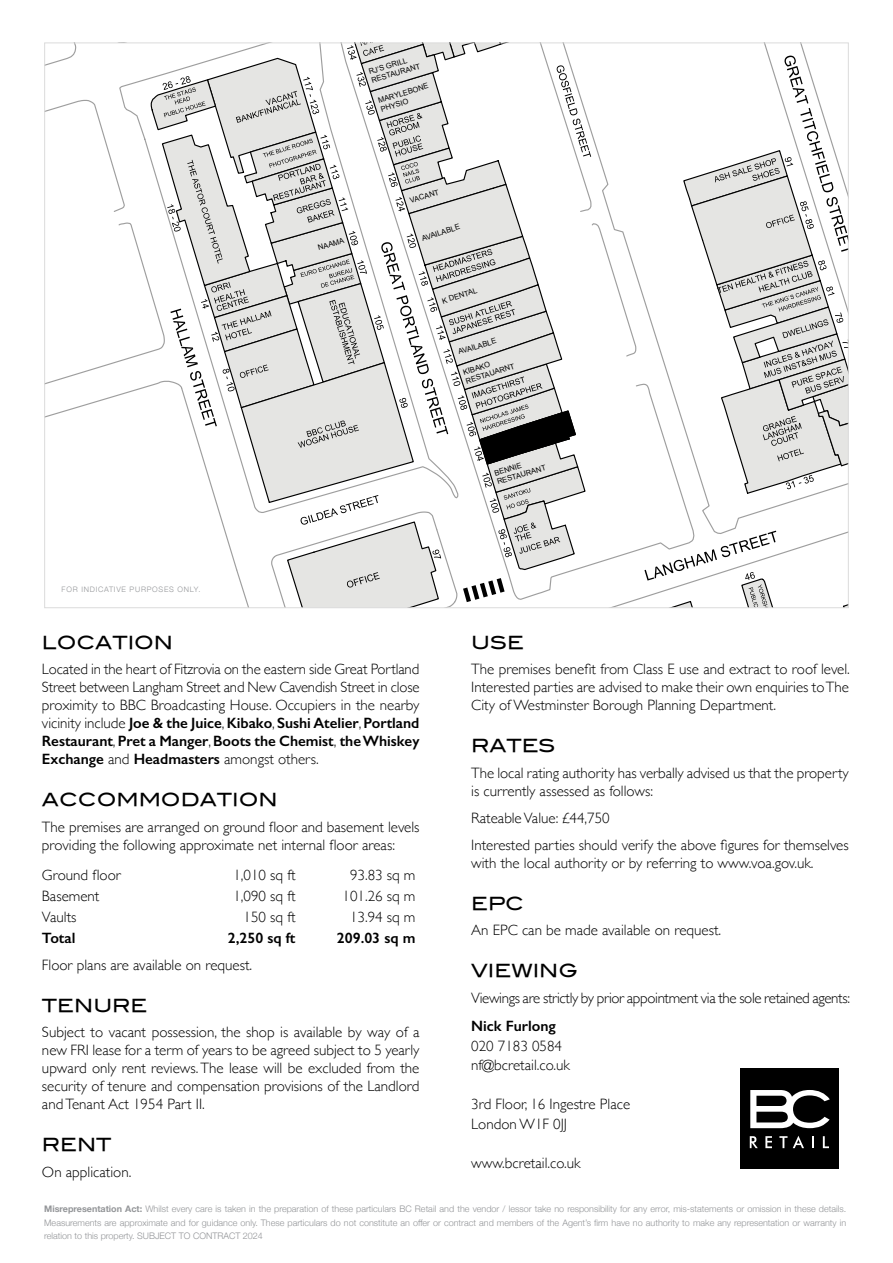
<style>
.page{position:relative;width:893px;height:1263px;background:#fff}
.page>*{position:absolute;margin:0;border:0;box-sizing:border-box;transform-origin:0 0}
.t1{font:18px "Blair Md ITCTT Medium";color:#000}
.t2{font:300 15px/18px "Gill Sans";color:#000}
.t3{font:300 15px "Gill Sans";letter-spacing:-.025em;color:#000}
.t4{font:600 15px "Gill Sans";color:#000}
.t5{font:12.9px "Arial";letter-spacing:-.035em;color:#000}
.t6{font:300 9px/13.5px "Helvetica Neue";color:#939598;text-align:justify}
.t7{font:7.5px/9px "Arial";color:#000}
.t8{font:300 7.5px "Helvetica Neue";letter-spacing:.1em;color:#939598}
.s1{font-weight:600}
.s2{font-weight:700}
</style>
<div class="page">
<svg style="left:46px;top:45px;width:801px;height:561px"></svg>
<div style="left:740px;top:1068px;width:99px;height:101px;background:#000"></div>
<svg style="left:750px;top:1090px;width:80px;height:38px"></svg>
<svg style="left:750px;top:1136px;width:8px;height:12px"></svg>
<svg style="left:765px;top:1136px;width:7px;height:12px"></svg>
<svg style="left:779px;top:1136px;width:8px;height:12px"></svg>
<svg style="left:793px;top:1136px;width:11px;height:12px"></svg>
<svg style="left:812px;top:1136px;width:2px;height:12px"></svg>
<svg style="left:823px;top:1136px;width:6px;height:12px"></svg>
<p class="t7" style="left:368px;top:68px;width:52px;rotate:-17deg">RJ’S GRILL<br>RESTAURANT</p>
<p class="t7" style="left:377px;top:96px;width:54px;rotate:-17deg">MARYLEBONE<br>PHYSIO</p>
<p class="t8" style="left:62px;top:583px;width:140px">FOR INDICATIVE PURPOSES ONLY.</p>
<p class="t7" style="left:317px;top:244px;width:28px;rotate:-16deg">NAAMA</p>
<p class="t7" style="left:409px;top:196px;width:32px;rotate:-17deg">VACANT</p>
<p class="t7" style="left:421px;top:234px;width:41px;rotate:-18deg">AVAILABLE</p>
<p class="t7" style="left:441px;top:297px;width:38px;rotate:-18deg">K DENTAL</p>
<p class="t7" style="left:457px;top:348px;width:41px;rotate:-17deg">AVAILABLE</p>
<p class="t7" style="left:462px;top:368px;width:52px;rotate:-18deg">KIBAKO<br>RESTAUARNT</p>
<p class="t7" style="left:493px;top:469px;width:52px;rotate:-17deg">BENNIE<br>RESTAURANT</p>
<p class="t1" style="left:42px;top:628px;width:133px">LOCATION</p>
<p class="t2" style="left:42px;top:660px;width:379px;text-align:justify">Located in the heart of Fitzrovia on the eastern side Great Portland Street between Langham Street and New Cavendish Street in close proximity to BBC Broadcasting House. Occupiers in the nearby vicinity include <span class="s1">Joe &amp; the Juice</span>, <span class="s1">Kibako</span>, <span class="s1">Sushi Atelier</span>, <span class="s1">Portland Restaurant</span>, <span class="s1">Pret a Manger</span>, <span class="s1">Boots the Chemist</span>, <span class="s1">the Whiskey Exchange</span> and <span class="s1">Headmasters</span> amongst others.</p>
<p class="t1" style="left:42px;top:785px;width:237px">ACCOMMODATION</p>
<p class="t2" style="left:42px;top:817px;width:379px">The premises are arranged on ground floor and basement levels providing the following approximate net internal floor areas:</p>
<p class="t2" style="left:42px;top:865px;width:80px">Ground floor</p>
<p class="t2" style="left:233px;top:865px;width:64px">1,010 sq ft</p>
<p class="t2" style="left:350px;top:865px;width:67px">93.83 sq m</p>
<p class="t2" style="left:42px;top:886px;width:59px">Basement</p>
<p class="t2" style="left:233px;top:886px;width:64px">1,090 sq ft</p>
<p class="t2" style="left:342px;top:886px;width:75px">101.26 sq m</p>
<p class="t2" style="left:42px;top:907px;width:36px">Vaults</p>
<p class="t2" style="left:244px;top:907px;width:53px">150 sq ft</p>
<p class="t2" style="left:350px;top:907px;width:67px">13.94 sq m</p>
<p class="t4" style="left:42px;top:929px;width:35px">Total</p>
<p class="t4" style="left:228px;top:929px;width:69px">2,250 sq ft</p>
<p class="t4" style="left:337px;top:929px;width:80px">209.03 sq m</p>
<p class="t2" style="left:42px;top:955px;width:212px">Floor plans are available on request.</p>
<p class="t1" style="left:42px;top:991px;width:107px">TENURE</p>
<p class="t2" style="left:42px;top:1023px;width:379px;text-align:justify">Subject to vacant possession, the shop is available by way of a new FRI lease for a term of years to be agreed subject to 5 yearly upward only rent reviews. The lease will be excluded from the security of tenure and compensation provisions of the Landlord and Tenant Act 1954 Part II.</p>
<p class="t1" style="left:42px;top:1130px;width:71px">RENT</p>
<p class="t2" style="left:42px;top:1162px;width:91px">On application.</p>
<p class="t5" style="left:74px;top:1029px;width:276px">copyright and database rights 2020. OS 100019885</p>
<p class="t1" style="left:471px;top:628px;width:54px">USE</p>
<p class="t2" style="left:471px;top:660px;width:380px;text-align:justify">The premises benefit from Class E use and extract to roof level.<br>Interested parties are advised to make their own enquiries to The City of Westminster Borough Planning Department.</p>
<p class="t1" style="left:471px;top:731px;width:86px">RATES</p>
<p class="t2" style="left:471px;top:763px;width:379px">The local rating authority has verbally advised us that the property is currently assessed as follows:</p>
<p class="t2" style="left:471px;top:804px;width:379px;line-height:27px">Rateable Value: £44,750<br>Interested parties should verify the above figures for themselves</p>
<p class="t2" style="left:471px;top:853px;width:344px">with the local authority or by referring to www.voa.gov.uk.</p>
<p class="t1" style="left:471px;top:889px;width:54px">EPC</p>
<p class="t2" style="left:471px;top:921px;width:251px">An EPC can be made available on request.</p>
<p class="t1" style="left:471px;top:956px;width:108px">VIEWING</p>
<p class="t3" style="left:471px;top:986px;width:380px">Viewings are strictly by prior appointment via the sole retained agents:</p>
<p class="t4" style="left:471px;top:1017px;width:86px">Nick Furlong</p>
<p class="t2" style="left:471px;top:1035px;width:100px;line-height:19.5px">020 7183 0584 nf@bcretail.co.uk</p>
<p class="t2" style="left:471px;top:1094px;width:160px;line-height:19.5px">3rd Floor, 16 Ingestre Place<br>London W1F 0JJ</p>
<p class="t2" style="left:471px;top:1153px;width:111px">www.bcretail.co.uk</p>
<p class="t6" style="left:44px;top:1201px;width:803px"><span class="s2">Misrepresentation Act:</span> Whilst every care is taken in the preparation of these particulars BC Retail and the vendor / lessor take no responsibility for any error, mis-statements or omission in these details.<br>Measurements are approximate and for guidance only. These particulars do not constitute an offer or contract and members of the Agent’s firm have no authority to make any representation or warranty in relation to this property. SUBJECT TO CONTRACT 2024</p>
</div>
